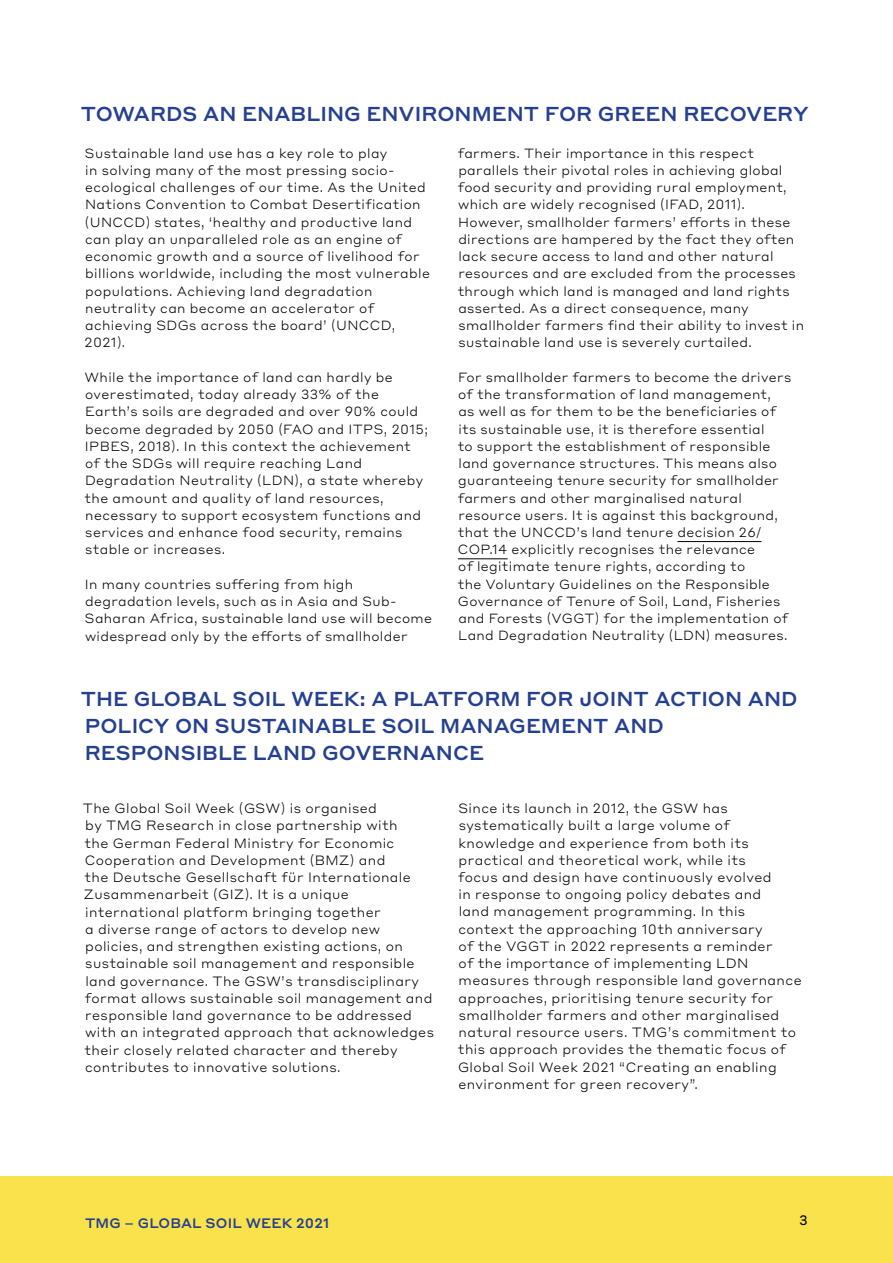
<style>
.page{position:relative;width:893px;height:1263px;background:#fff}
.page>*{position:absolute;margin:0;border:0;box-sizing:border-box;transform-origin:0 0}
.t1{font:500 19.8px/27px "Styrene A";color:#25408f}
.t2{font:500 13.5px "Styrene A";letter-spacing:.01em;color:#25408f}
.t3{font:13.5px "Styrene A";color:#000}
.t4{font:300 13.35px/17.2px "Styrene A";letter-spacing:.03em;color:#000}
.t5{font:300 13.2px/17.2px "Styrene A";letter-spacing:.025em;color:#000}
</style>
<div class="page">
<div style="left:0;top:1176px;width:893px;height:87px;background:#fae24d"></div>
<hr style="left:677px;top:541px;width:84px;height:1px;background:#000">
<hr style="left:458px;top:558px;width:50px;height:1px;background:#000">
<h1 class="t1" style="left:81px;top:99px;width:729px">TOWARDS AN ENABLING ENVIRONMENT FOR GREEN RECOVERY</h1>
<p class="t5" style="left:85px;top:143px;width:347px">Sustainable land use has a key role to play<br>in solving many of the most pressing socio&shy;ecological challenges of our time. As the United Nations Convention to Combat Desertification (UNCCD) states, ‘healthy and productive land can play an unparalleled role as an engine of economic growth and a source of livelihood for billions worldwide, including the most vulnerable populations. Achieving land degradation neutrality can become an accelerator of achieving SDGs across the board’ (UNCCD, 2021).</p>
<p class="t5" style="left:84px;top:367px;width:345px">While the importance of land can hardly be overestimated, today already 33% of the Earth’s soils are degraded and over 90% could become degraded by 2050 (FAO and ITPS, 2015; IPBES, 2018). In this context the achievement of the SDGs will require reaching Land Degradation Neutrality (LDN), a state whereby the amount and quality of land resources, necessary to support ecosystem functions and services and enhance food security, remains stable or increases.</p>
<p class="t5" style="left:85px;top:574px;width:348px">In many countries suffering from high degradation levels, such as in Asia and Sub-Saharan Africa, sustainable land use will become widespread only by the efforts of smallholder</p>
<p class="t5" style="left:458px;top:143px;width:348px">farmers. Their importance in this respect parallels their pivotal roles in achieving global food security and providing rural employment, which are widely recognised (IFAD, 2011).<br>However, smallholder farmers’ efforts in these directions are hampered by the fact they often lack secure access to land and other natural resources and are excluded from the processes through which land is managed and land rights asserted. As a direct consequence, many smallholder farmers find their ability to invest in sustainable land use is severely curtailed.</p>
<p class="t5" style="left:458px;top:367px;width:335px">For smallholder farmers to become the drivers of the transformation of land management,<br>as well as for them to be the beneficiaries of its sustainable use, it is therefore essential<br>to support the establishment of responsible land governance structures. This means also guaranteeing tenure security for smallholder farmers and other marginalised natural resource users. It is against this background, that the UNCCD’s land tenure decision 26/ COP.14 explicitly recognises the relevance<br>of legitimate tenure rights, according to<br>the Voluntary Guidelines on the Responsible Governance of Tenure of Soil, Land, Fisheries and Forests (VGGT) for the implementation of Land Degradation Neutrality (LDN) measures.</p>
<h1 class="t1" style="left:81px;top:684px;width:718px">THE GLOBAL SOIL WEEK: A PLATFORM FOR JOINT ACTION AND<br>POLICY ON SUSTAINABLE SOIL MANAGEMENT AND<br>RESPONSIBLE LAND GOVERNANCE</h1>
<p class="t4" style="left:83px;top:799px;width:353px">The Global Soil Week (GSW) is organised<br>by TMG Research in close partnership with<br>the German Federal Ministry for Economic Cooperation and Development (BMZ) and<br>the Deutsche Gesellschaft für Internationale Zusammenarbeit (GIZ). It is a unique international platform bringing together<br>a diverse range of actors to develop new policies, and strengthen existing actions, on sustainable soil management and responsible land governance. The GSW’s transdisciplinary format allows sustainable soil management and responsible land governance to be addressed with an integrated approach that acknowledges their closely related character and thereby contributes to innovative solutions.</p>
<p class="t4" style="left:458px;top:798px;width:345px">Since its launch in 2012, the GSW has systematically built a large volume of knowledge and experience from both its practical and theoretical work, while its<br>focus and design have continuously evolved<br>in response to ongoing policy debates and<br>land management programming. In this context the approaching 10th anniversary<br>of the VGGT in 2022 represents a reminder<br>of the importance of implementing LDN measures through responsible land governance approaches, prioritising tenure security for smallholder farmers and other marginalised natural resource users. TMG’s commitment to this approach provides the thematic focus of Global Soil Week 2021 “Creating an enabling environment for green recovery”.</p>
<p class="t2" style="left:85px;top:1212px;width:246px">TMG – GLOBAL SOIL WEEK 2021</p>
<p class="t3" style="left:799px;top:1209px;width:10px">3</p>
</div>
